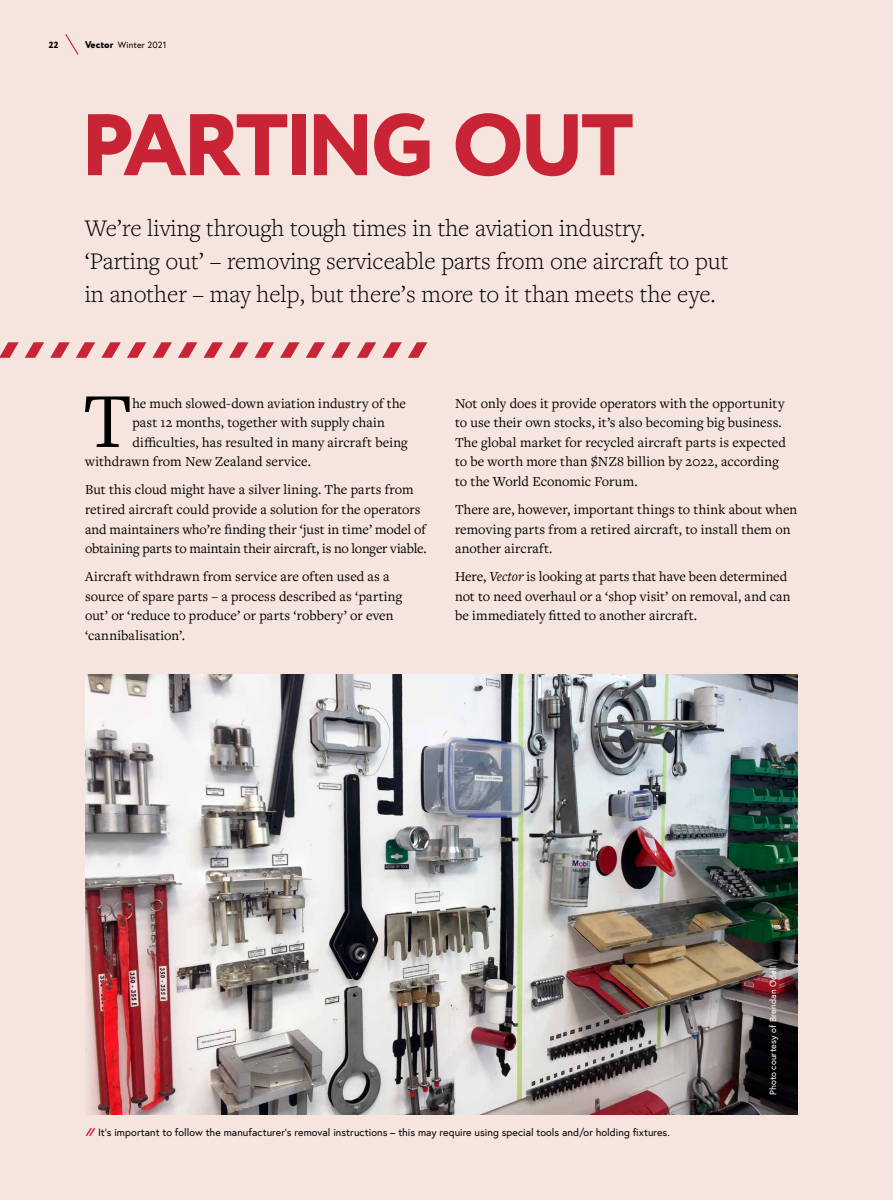
<style>
.page{position:relative;width:893px;height:1200px;background:#fff}
.page>*{position:absolute;margin:0;border:0;box-sizing:border-box;transform-origin:0 0}
.t1{font:800 87px "Circe";letter-spacing:-.05em;color:#c92435}
.Body_-_first_para_la{font:80.7px "Freight Text Pro";color:#000}
.Intro_Small{font:300 24.75px/33px "Freight Text Pro";color:#000}
.Body{font:14.25px/19.5px "Freight Text Pro";letter-spacing:.005em;color:#000}
.Body_-_first_para_la-2{font:14.25px "Freight Text Pro";letter-spacing:.005em;color:#000}
.Caption_White{font:10.5px "Europa";letter-spacing:.005em;color:#000}
.Credit_Black{font:9px "Europa";letter-spacing:.01em;color:#fff}
.t2{font:9px "Europa";letter-spacing:.01em;color:#000}
.t3{font:800 9px "Circe";color:#000}
.s1{font-family:"Circe";font-weight:800;font-size:9.75px}
.s2{font-style:italic}
</style>
<div class="page">
<div style="left:0;top:0;width:893px;height:1199px;background:#f6e4de"></div>
<img style="left:85px;top:674px;width:712px;height:440px">
<svg style="left:86px;top:1128px;width:9px;height:7px"></svg>
<svg style="left:152px;top:342px;width:20px;height:16px"></svg>
<svg style="left:280px;top:342px;width:20px;height:16px"></svg>
<svg style="left:178px;top:342px;width:19px;height:16px"></svg>
<svg style="left:306px;top:342px;width:19px;height:16px"></svg>
<svg style="left:203px;top:342px;width:20px;height:16px"></svg>
<svg style="left:331px;top:342px;width:20px;height:16px"></svg>
<svg style="left:229px;top:342px;width:20px;height:16px"></svg>
<svg style="left:357px;top:342px;width:19px;height:16px"></svg>
<svg style="left:255px;top:342px;width:19px;height:16px"></svg>
<svg style="left:382px;top:342px;width:20px;height:16px"></svg>
<svg style="left:408px;top:342px;width:19px;height:16px"></svg>
<svg style="left:0;top:342px;width:19px;height:16px"></svg>
<svg style="left:25px;top:342px;width:19px;height:16px"></svg>
<svg style="left:50px;top:342px;width:20px;height:16px"></svg>
<svg style="left:76px;top:342px;width:19px;height:16px"></svg>
<svg style="left:101px;top:342px;width:20px;height:16px"></svg>
<svg style="left:127px;top:342px;width:19px;height:16px"></svg>
<svg style="left:65px;top:34px;width:14px;height:21px"></svg>
<p class="t3" style="left:49px;top:38px;width:11px">22</p>
<p class="t2" style="left:85px;top:39px;width:83px"><span class="s1">Vector</span> Winter 2021</p>
<h1 class="t1" style="left:80px;top:86px;width:555px">PARTING OUT</h1>
<p class="Intro_Small" style="left:85px;top:211px;width:645px">We’re living through tough times in the aviation industry.<br>‘Parting out’ – removing serviceable parts from one aircraft to put in another – may help, but there’s more to it than meets the eye.</p>
<p class="Body_-_first_para_la" style="left:83px;top:368px;width:51px">T</p>
<p class="Body_-_first_para_la-2" style="left:132px;top:394px;width:275px">he much slowed-down aviation industry of the</p>
<p class="Body_-_first_para_la-2" style="left:132px;top:413px;width:254px">past 12 months, together with supply chain</p>
<p class="Body_-_first_para_la-2" style="left:132px;top:433px;width:277px">difficulties, has resulted in many aircraft being</p>
<p class="Body_-_first_para_la-2" style="left:85px;top:452px;width:228px">withdrawn from New Zealand service.</p>
<p class="Body" style="left:85px;top:479px;width:343px">But this cloud might have a silver lining. The parts from retired aircraft could provide a solution for the operators and maintainers who’re finding their ‘just in time’ model of obtaining parts to maintain their aircraft, is no longer viable.</p>
<p class="Body" style="left:85px;top:566px;width:319px">Aircraft withdrawn from service are often used as a source of spare parts – a process described as ‘parting out’ or ‘reduce to produce’ or parts ‘robbery’ or even ‘cannibalisation’.</p>
<p class="Body" style="left:455px;top:393px;width:332px">Not only does it provide operators with the opportunity to use their own stocks, it’s also becoming big business.<br>The global market for recycled aircraft parts is expected to be worth more than $NZ8 billion by 2022, according to the World Economic Forum.</p>
<p class="Body" style="left:455px;top:499px;width:344px">There are, however, important things to think about when removing parts from a retired aircraft, to install them on another aircraft.</p>
<p class="Body" style="left:455px;top:566px;width:337px">Here, <span class="s2">Vector</span> is looking at parts that have been determined not to need overhaul or a ‘shop visit’ on removal, and can be immediately fitted to another aircraft.</p>
<p class="Credit_Black" style="left:767px;top:1094px;width:131px;rotate:-90deg">Photo courtesy of Brendan Odell</p>
<p class="Caption_White" style="left:98px;top:1125px;width:573px">It’s important to follow the manufacturer’s removal instructions – this may require using special tools and/or holding fixtures.</p>
</div>
